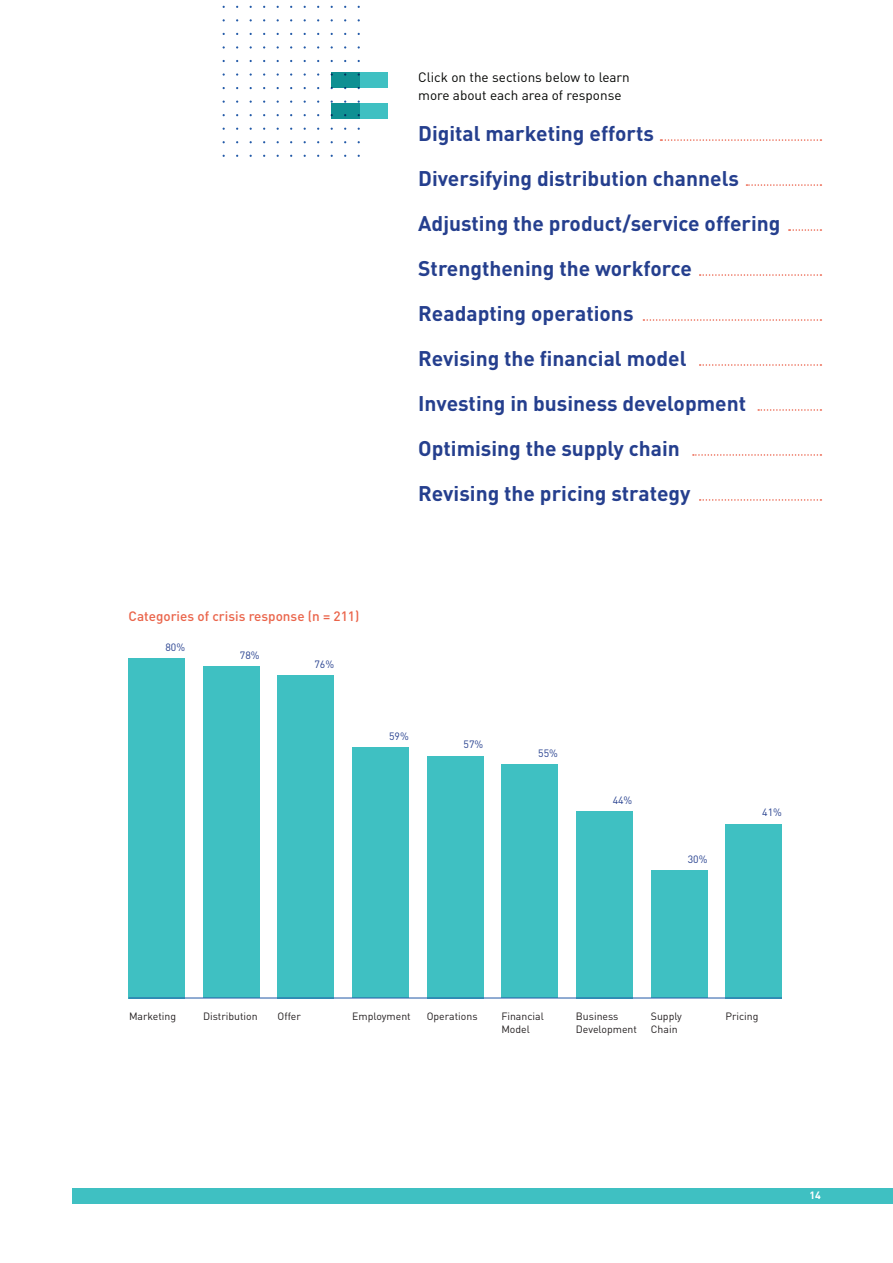
<style>
.page{position:relative;width:893px;height:1263px;background:#fff}
.page>*{position:absolute;margin:0;border:0;box-sizing:border-box;transform-origin:0 0}
.t1{font:700 21px/45px "DIN Pro";color:#253f8e}
.t2{font:13.5px/18px "DIN Pro";color:#040503}
.t3{font:500 13.5px "DIN Pro";color:#ea644a}
.t4{font:10.5px/12.6px "DIN Pro";color:#231f20}
.t5{font:10.5px "DIN Pro";color:#253f8e}
.t6{font:700 10.5px "DIN Pro";color:#fff}
</style>
<div class="page">
<div style="left:72px;top:1188px;width:821px;height:15px;background:#3fc0c2"></div>
<div style="left:129px;top:658px;width:56px;height:340px;background:#3fc0c2"></div>
<div style="left:203px;top:666px;width:57px;height:332px;background:#3fc0c2"></div>
<div style="left:278px;top:675px;width:56px;height:323px;background:#3fc0c2"></div>
<div style="left:352px;top:747px;width:57px;height:251px;background:#3fc0c2"></div>
<div style="left:427px;top:756px;width:56px;height:242px;background:#3fc0c2"></div>
<div style="left:501px;top:764px;width:57px;height:234px;background:#3fc0c2"></div>
<div style="left:651px;top:871px;width:56px;height:127px;background:#3fc0c2"></div>
<div style="left:576px;top:811px;width:56px;height:187px;background:#3fc0c2"></div>
<div style="left:725px;top:824px;width:57px;height:174px;background:#3fc0c2"></div>
<svg style="left:660px;top:139px;width:161px;height:2px"></svg>
<svg style="left:746px;top:184px;width:75px;height:2px"></svg>
<svg style="left:789px;top:229px;width:32px;height:2px"></svg>
<svg style="left:700px;top:274px;width:121px;height:2px"></svg>
<svg style="left:643px;top:319px;width:178px;height:2px"></svg>
<svg style="left:700px;top:364px;width:121px;height:2px"></svg>
<svg style="left:758px;top:409px;width:63px;height:2px"></svg>
<svg style="left:693px;top:454px;width:128px;height:2px"></svg>
<svg style="left:700px;top:499px;width:121px;height:2px"></svg>
<svg style="left:331px;top:103px;width:57px;height:15px"></svg>
<svg style="left:331px;top:72px;width:57px;height:15px"></svg>
<hr style="left:129px;top:998px;width:653px;height:1px;background:#2159a7">
<p class="t2" style="left:418px;top:68px;width:213px">Click on the sections below to learn more about each area of response</p>
<p class="t1" style="left:418px;top:110px;width:364px">Digital marketing efforts<br>Diversifying distribution channels<br>Adjusting the product/service offering<br>Strengthening the workforce<br>Readapting operations<br>Revising the financial model<br>Investing in business development<br>Optimising the supply chain<br>Revising the pricing strategy</p>
<p class="t3" style="left:129px;top:607px;width:232px">Categories of crisis response (n = 211)</p>
<p class="t5" style="left:165px;top:640px;width:21px">80%</p>
<p class="t5" style="left:240px;top:648px;width:21px">78%</p>
<p class="t5" style="left:314px;top:657px;width:21px">76%</p>
<p class="t5" style="left:389px;top:729px;width:21px">59%</p>
<p class="t5" style="left:464px;top:737px;width:21px">57%</p>
<p class="t5" style="left:538px;top:746px;width:21px">55%</p>
<p class="t5" style="left:613px;top:793px;width:21px">44%</p>
<p class="t5" style="left:688px;top:852px;width:21px">30%</p>
<p class="t5" style="left:762px;top:805px;width:21px">41%</p>
<p class="t4" style="left:129px;top:1010px;width:49px">Marketing</p>
<p class="t4" style="left:203px;top:1010px;width:56px">Distribution</p>
<p class="t4" style="left:278px;top:1010px;width:25px">Offer</p>
<p class="t4" style="left:352px;top:1010px;width:60px">Employment</p>
<p class="t4" style="left:427px;top:1010px;width:52px">Operations</p>
<p class="t4" style="left:501px;top:1010px;width:44px">Financial<br>Model</p>
<p class="t4" style="left:576px;top:1010px;width:63px">Business<br>Development</p>
<p class="t4" style="left:651px;top:1010px;width:33px">Supply<br>Chain</p>
<p class="t4" style="left:725px;top:1010px;width:35px">Pricing</p>
<p class="t6" style="left:810px;top:1188px;width:13px">14</p>
</div>
